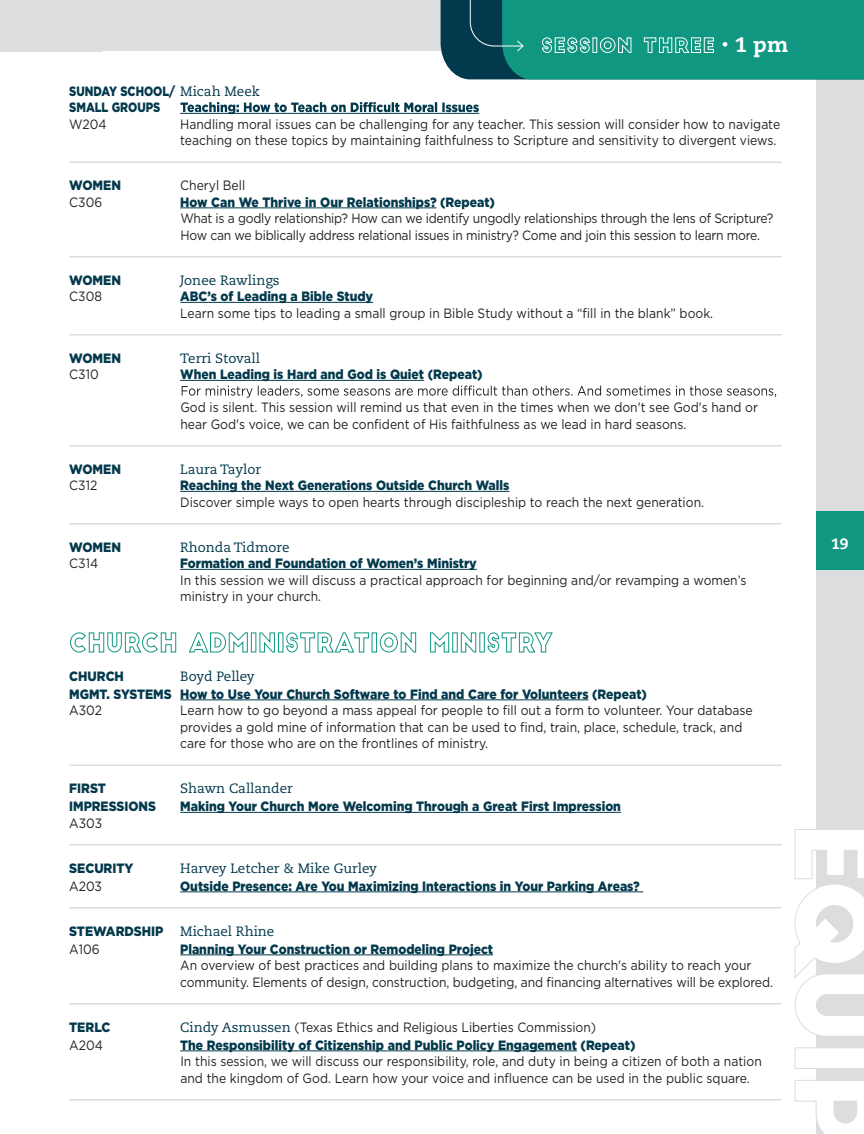
<style>
.page{position:relative;width:864px;height:1134px;background:#dcdddf}
.page>*{position:absolute;margin:0;border:0;box-sizing:border-box;transform-origin:0 0}
.t1{font:800 21px "Caecilia LT Pro 85";color:#fff}
.t2{font:800 15px "Caecilia LT Pro 85";color:#fff}
.t3{font:13.5px/16.5px "Gotham";color:#231f20;scale:.9 1}
.t4{font:900 13.5px/18px "Gotham";color:#03394c;scale:.9 1}
.t5{font:13.5px/16.5px "Gotham";letter-spacing:-.02em;color:#231f20;scale:.9 1}
.t6{font:13.5px/18px "Caecilia LT Pro 55 Roman";color:#03394c}
.t7{font:900 13.5px "Gotham";color:#03394c;scale:.91 1}
.t8{font:900 13.5px/16.5px "Gotham";color:#03394c;scale:.82 1}
.s1{font-size:13.5px}
.s2{font-family:"Caecilia LT Pro 55 Roman";font-weight:400}
.s3{font-weight:400;color:#231f20}
.s4{font-weight:900;color:#03394c}
.s5{font-family:"Gotham";font-weight:900}
.s6{font-family:"Gotham";color:#231f20}
.s7{font-family:"Caecilia LT Pro 55 Roman";color:#03394c}
</style>
<div class="page">
<div style="left:801px;top:512px;width:63px;height:58px;background:#0f9781"></div>
<div style="left:0;top:51px;width:816px;height:1083px;background:#fff"></div>
<svg style="left:794px;top:829px;width:70px;height:207px"></svg>
<svg style="left:795px;top:1047px;width:69px;height:22px"></svg>
<svg style="left:794px;top:1080px;width:70px;height:54px"></svg>
<svg style="left:441px;top:0;width:423px;height:79px;background:#158c7d"></svg>
<hr style="left:180px;top:113px;width:299px;height:1px;background:#03394c">
<hr style="left:69px;top:162px;width:713px;height:1px;background:#dcdddf">
<hr style="left:180px;top:208px;width:257px;height:1px;background:#03394c">
<hr style="left:69px;top:256px;width:713px;height:2px;background:#dcdddf">
<hr style="left:180px;top:302px;width:193px;height:1px;background:#03394c">
<hr style="left:69px;top:334px;width:713px;height:2px;background:#dcdddf">
<hr style="left:180px;top:380px;width:244px;height:1px;background:#03394c">
<hr style="left:69px;top:445px;width:713px;height:2px;background:#dcdddf">
<hr style="left:180px;top:491px;width:329px;height:1px;background:#03394c">
<hr style="left:69px;top:523px;width:713px;height:2px;background:#dcdddf">
<hr style="left:180px;top:569px;width:297px;height:1px;background:#03394c">
<hr style="left:180px;top:700px;width:408px;height:1px;background:#03394c">
<hr style="left:69px;top:765px;width:713px;height:1px;background:#dcdddf">
<hr style="left:180px;top:812px;width:441px;height:1px;background:#03394c">
<hr style="left:69px;top:844px;width:713px;height:2px;background:#dcdddf">
<hr style="left:180px;top:892px;width:463px;height:1px;background:#03394c">
<hr style="left:69px;top:907px;width:713px;height:2px;background:#dcdddf">
<hr style="left:180px;top:955px;width:313px;height:1px;background:#03394c">
<hr style="left:69px;top:1003px;width:713px;height:2px;background:#dcdddf">
<hr style="left:180px;top:1051px;width:397px;height:1px;background:#03394c">
<hr style="left:69px;top:1099px;width:713px;height:2px;background:#dcdddf">
<svg style="left:181px;top:102px;width:298px;height:12px"></svg>
<svg style="left:182px;top:386px;width:594px;height:12px"></svg>
<svg style="left:70px;top:632px;width:106px;height:21px"></svg>
<svg style="left:188px;top:632px;width:60px;height:21px"></svg>
<div style="left:251px;top:633px;width:5px;height:19px;border:1px solid #0f9781"></div>
<svg style="left:259px;top:632px;width:16px;height:21px"></svg>
<div style="left:278px;top:633px;width:5px;height:19px;border:1px solid #0f9781"></div>
<svg style="left:286px;top:632px;width:83px;height:21px"></svg>
<div style="left:372px;top:633px;width:5px;height:19px;border:1px solid #0f9781"></div>
<svg style="left:380px;top:632px;width:36px;height:21px"></svg>
<svg style="left:430px;top:632px;width:19px;height:21px"></svg>
<div style="left:452px;top:633px;width:6px;height:19px;border:1px solid #0f9781"></div>
<svg style="left:461px;top:632px;width:16px;height:21px"></svg>
<div style="left:479px;top:633px;width:6px;height:19px;border:1px solid #0f9781"></div>
<svg style="left:487px;top:632px;width:66px;height:21px"></svg>
<p class="t1" style="left:722px;top:31px;width:68px"><span class="s1">•</span> 1 pm</p>
<p class="t8" style="left:69px;top:82px;width:234px">SUNDAY SCHOOL/ <span class="s2">Micah Meek<br></span>SMALL GROUPS<br><span class="s3">W204</span></p>
<p class="t3" style="left:180px;top:115px;width:668px">Handling moral issues can be challenging for any teacher. This session will consider how to navigate teaching on these topics by maintaining faithfulness to Scripture and sensitivity to divergent views.</p>
<p class="t7" style="left:69px;top:176px;width:59px">WOMEN</p>
<p class="t3" style="left:180px;top:177px;width:74px">Cheryl Bell</p>
<p class="t3" style="left:69px;top:193px;width:38px">C306</p>
<p class="t5" style="left:180px;top:193px;width:661px"><span class="s4">How Can We Thrive in Our Relationships? (Repeat)<br></span>What is a godly relationship? How can we identify ungodly relationships through the lens of Scripture?<br>How can we biblically address relational issues in ministry? Come and join this session to learn more.</p>
<p class="t7" style="left:69px;top:270px;width:59px">WOMEN</p>
<p class="t6" style="left:180px;top:271px;width:101px">Jonee Rawlings</p>
<p class="t3" style="left:69px;top:288px;width:38px">C308</p>
<p class="t3" style="left:180px;top:288px;width:594px"><span class="s4">ABC’s of Leading a Bible Study<br></span>Learn some tips to leading a small group in Bible Study without a “fill in the blank” book.</p>
<p class="t7" style="left:69px;top:348px;width:59px">WOMEN</p>
<p class="t6" style="left:180px;top:349px;width:81px">Terri Stovall</p>
<p class="t3" style="left:69px;top:366px;width:34px">C310</p>
<p class="t4" style="left:180px;top:365px;width:338px">When Leading is Hard and God is Quiet (Repeat)</p>
<p class="t3" style="left:180px;top:399px;width:643px">God is silent. This session will remind us that even in the times when we don't see God's hand or hear God's voice, we can be confident of His faithfulness as we lead in hard seasons.</p>
<p class="t7" style="left:69px;top:459px;width:59px">WOMEN</p>
<p class="t6" style="left:180px;top:460px;width:82px">Laura Taylor</p>
<p class="t3" style="left:69px;top:477px;width:33px">C312</p>
<p class="t3" style="left:180px;top:477px;width:584px"><span class="s4">Reaching the Next Generations Outside Church Walls<br></span>Discover simple ways to open hearts through discipleship to reach the next generation.</p>
<p class="t7" style="left:69px;top:537px;width:59px">WOMEN</p>
<p class="t6" style="left:180px;top:538px;width:111px">Rhonda Tidmore</p>
<p class="t3" style="left:69px;top:555px;width:34px">C314</p>
<p class="t3" style="left:180px;top:555px;width:631px"><span class="s4">Formation and Foundation of Women’s Ministry<br></span>In this session we will discuss a practical approach for beginning and/or revamping a women’s ministry in your church.</p>
<p class="t4" style="left:69px;top:667px;width:643px;text-indent:111px"><span class="s2">Boyd Pelley<br></span>MGMT. SYSTEMS How to Use Your Church Software to Find and Care for Volunteers (Repeat)</p>
<p class="t3" style="left:69px;top:702px;width:38px">A302</p>
<p class="t3" style="left:180px;top:702px;width:638px">Learn how to go beyond a mass appeal for people to fill out a form to volunteer. Your database provides a gold mine of information that can be used to find, train, place, schedule, track, and care for those who are on the frontlines of ministry.</p>
<p class="t7" style="left:69px;top:779px;width:42px">FIRST</p>
<p class="t6" style="left:180px;top:779px;width:114px">Shawn Callander</p>
<p class="t4" style="left:69px;top:797px;width:98px">IMPRESSIONS</p>
<p class="t4" style="left:180px;top:797px;width:491px">Making Your Church More Welcoming Through a Great First Impression</p>
<p class="t3" style="left:69px;top:814px;width:38px">A303</p>
<p class="t7" style="left:69px;top:858px;width:72px">SECURITY</p>
<p class="t6" style="left:180px;top:859px;width:198px">Harvey Letcher &amp; Mike Gurley</p>
<p class="t3" style="left:69px;top:877px;width:38px">A203</p>
<p class="t4" style="left:180px;top:877px;width:512px">Outside Presence: Are You Maximizing Interactions in Your Parking Areas?</p>
<p class="t6" style="left:69px;top:922px;width:207px"><span class="s5">STEWARDSHIP</span> Michael Rhine<br><span class="s6">A106</span></p>
<p class="t7" style="left:69px;top:666px;width:62px">CHURCH</p>
<p class="t3" style="left:180px;top:940px;width:660px"><span class="s4">Planning Your Construction or Remodeling Project<br></span>An overview of best practices and building plans to maximize the church's ability to reach your community. Elements of design, construction, budgeting, and financing alternatives will be explored.</p>
<p class="t7" style="left:69px;top:1017px;width:47px">TERLC</p>
<p class="t3" style="left:180px;top:1018px;width:464px"><span class="s7">Cindy Asmussen</span> (Texas Ethics and Religious Liberties Commission)</p>
<p class="t3" style="left:69px;top:1036px;width:39px">A204</p>
<p class="t3" style="left:180px;top:1036px;width:648px"><span class="s4">The Responsibility of Citizenship and Public Policy Engagement (Repeat)<br></span>In this session, we will discuss our responsibility, role, and duty in being a citizen of both a nation and the kingdom of God. Learn how your voice and influence can be used in the public square.</p>
<p class="t2" style="left:831px;top:534px;width:19px">19</p>
</div>
